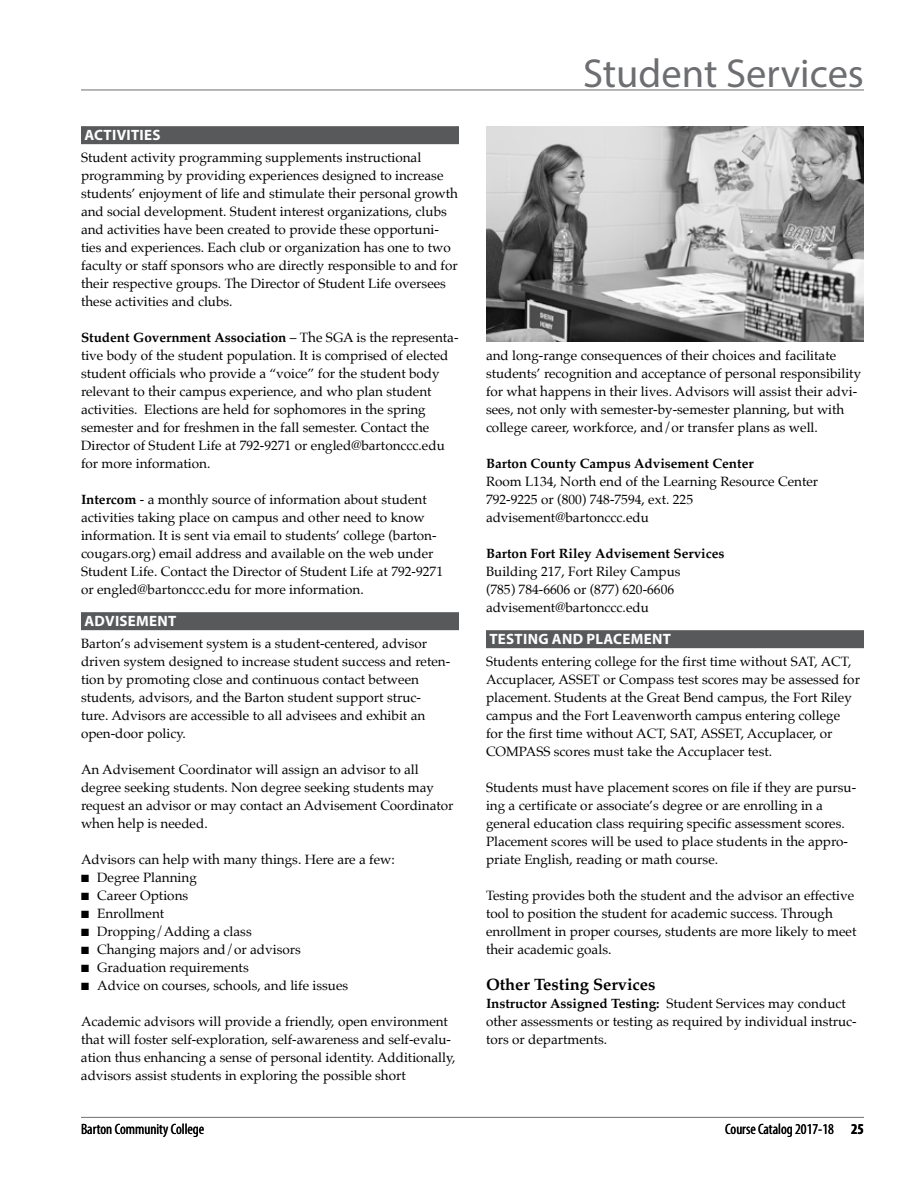
<style>
.page{position:relative;width:918px;height:1188px;background:#fff}
.page>*{position:absolute;margin:0;border:0;box-sizing:border-box;transform-origin:0 0}
.t1{font:40.5px "Myriad Pro";color:#6d6e71}
.t2{font:700 16.5px "Palatino";color:#000}
.t3{font:condensed 15px "Myriad Pro";color:#000}
.t4{font:700 15px "Myriad Pro";letter-spacing:.02em;color:#fff}
.t5{font:13.5px/18px "Palatino";color:#000}
.t6{font:700 13.5px "Palatino";color:#000}
.s1{font-weight:700}
</style>
<div class="page">
<hr style="left:81px;top:1117px;width:783px;height:1px;background:#808285">
<hr style="left:81px;top:90px;width:783px;height:1px;background:#6d6e71">
<div style="left:81px;top:126px;width:378px;height:18px;background:#58595b"></div>
<div style="left:81px;top:612px;width:378px;height:18px;background:#58595b"></div>
<div style="left:486px;top:630px;width:378px;height:18px;background:#58595b"></div>
<img style="left:486px;top:126px;width:378px;height:216px">
<p class="t4" style="left:84px;top:125px;width:78px">ACTIVITIES</p>
<p class="t5" style="left:81px;top:148px;width:378px">Student activity programming supplements instructional programming by providing experiences designed to increase students’ enjoyment of life and stimulate their personal growth and social development. Student interest organizations, clubs and activities have been created to provide these opportuni&shy;ties and experiences. Each club or organization has one to two faculty or staff sponsors who are directly responsible to and for their respective groups. The Director of Student Life oversees these activities and clubs.</p>
<p class="t5" style="left:81px;top:328px;width:379px"><span class="s1">Student Government Association</span> – The SGA is the representa&shy;tive body of the student population. It is comprised of elected student officials who provide a “voice” for the student body relevant to their campus experience, and who plan student activities. Elections are held for sophomores in the spring semester and for freshmen in the fall semester. Contact the Director of Student Life at 792-9271 or engled@bartonccc.edu for more information.</p>
<p class="t5" style="left:81px;top:490px;width:364px"><span class="s1">Intercom</span> - a monthly source of information about student activities taking place on campus and other need to know information. It is sent via email to students’ college (barton&shy;cougars.org) email address and available on the web under Student Life. Contact the Director of Student Life at 792-9271 or engled@bartonccc.edu for more information.</p>
<p class="t4" style="left:84px;top:611px;width:94px">ADVISEMENT</p>
<p class="t5" style="left:81px;top:634px;width:371px">Barton’s advisement system is a student-centered, advisor driven system designed to increase student success and reten&shy;tion by promoting close and continuous contact between students, advisors, and the Barton student support struc&shy;ture. Advisors are accessible to all advisees and exhibit an open-door policy.</p>
<p class="t5" style="left:81px;top:760px;width:374px">An Advisement Coordinator will assign an advisor to all degree seeking students. Non degree seeking students may request an advisor or may contact an Advisement Coordinator when help is needed.</p>
<p class="t5" style="left:81px;top:850px;width:315px">Advisors can help with many things. Here are a few:</p>
<p class="t5" style="left:81px;top:868px;width:117px">■ Degree Planning</p>
<p class="t5" style="left:81px;top:886px;width:109px">■ Career Options</p>
<p class="t5" style="left:81px;top:904px;width:85px">■ Enrollment</p>
<p class="t5" style="left:81px;top:922px;width:172px">■ Dropping/Adding a class</p>
<p class="t5" style="left:81px;top:940px;width:221px">■ Changing majors and/or advisors</p>
<p class="t5" style="left:81px;top:958px;width:169px">■ Graduation requirements</p>
<p class="t5" style="left:81px;top:976px;width:269px">■ Advice on courses, schools, and life issues</p>
<p class="t5" style="left:81px;top:1012px;width:376px">Academic advisors will provide a friendly, open environment that will foster self-exploration, self-awareness and self-evalu&shy;ation thus enhancing a sense of personal identity. Additionally, advisors assist students in exploring the possible short</p>
<h1 class="t1" style="left:583px;top:49px;width:282px">Student Services</h1>
<p class="t5" style="left:486px;top:346px;width:377px">and long-range consequences of their choices and facilitate students’ recognition and acceptance of personal responsibility for what happens in their lives. Advisors will assist their advi&shy;sees, not only with semester-by-semester planning, but with college career, workforce, and/or transfer plans as well.</p>
<p class="t6" style="left:486px;top:452px;width:269px">Barton County Campus Advisement Center</p>
<p class="t5" style="left:486px;top:472px;width:334px">Room L134, North end of the Learning Resource Center<br>792-9225 or (800) 748-7594, ext. 225 advisement@bartonccc.edu</p>
<p class="t6" style="left:486px;top:542px;width:240px">Barton Fort Riley Advisement Services</p>
<p class="t5" style="left:486px;top:562px;width:196px">Building 217, Fort Riley Campus (785) 784-6606 or (877) 620-6606 advisement@bartonccc.edu</p>
<p class="t4" style="left:489px;top:629px;width:183px">TESTING AND PLACEMENT</p>
<p class="t5" style="left:486px;top:652px;width:376px">Students entering college for the first time without SAT, ACT, Accuplacer, ASSET or Compass test scores may be assessed for placement. Students at the Great Bend campus, the Fort Riley campus and the Fort Leavenworth campus entering college for the first time without ACT, SAT, ASSET, Accuplacer, or COMPASS scores must take the Accuplacer test.</p>
<p class="t5" style="left:486px;top:778px;width:372px">Students must have placement scores on file if they are pursu&shy;ing a certificate or associate’s degree or are enrolling in a general education class requiring specific assessment scores.<br>Placement scores will be used to place students in the appro&shy;priate English, reading or math course.</p>
<p class="t5" style="left:486px;top:886px;width:372px">Testing provides both the student and the advisor an effective tool to position the student for academic success. Through enrollment in proper courses, students are more likely to meet their academic goals.</p>
<p class="t2" style="left:486px;top:970px;width:171px">Other Testing Services</p>
<p class="t5" style="left:486px;top:994px;width:372px"><span class="s1">Instructor Assigned Testing:</span> Student Services may conduct other assessments or testing as required by individual instruc&shy;tors or departments.</p>
<p class="t3" style="left:81px;top:1120px;width:125px">Barton Community College</p>
<p class="t3" style="left:725px;top:1120px;width:140px">Course Catalog 2017-18 <span class="s1">25</span></p>
</div>
